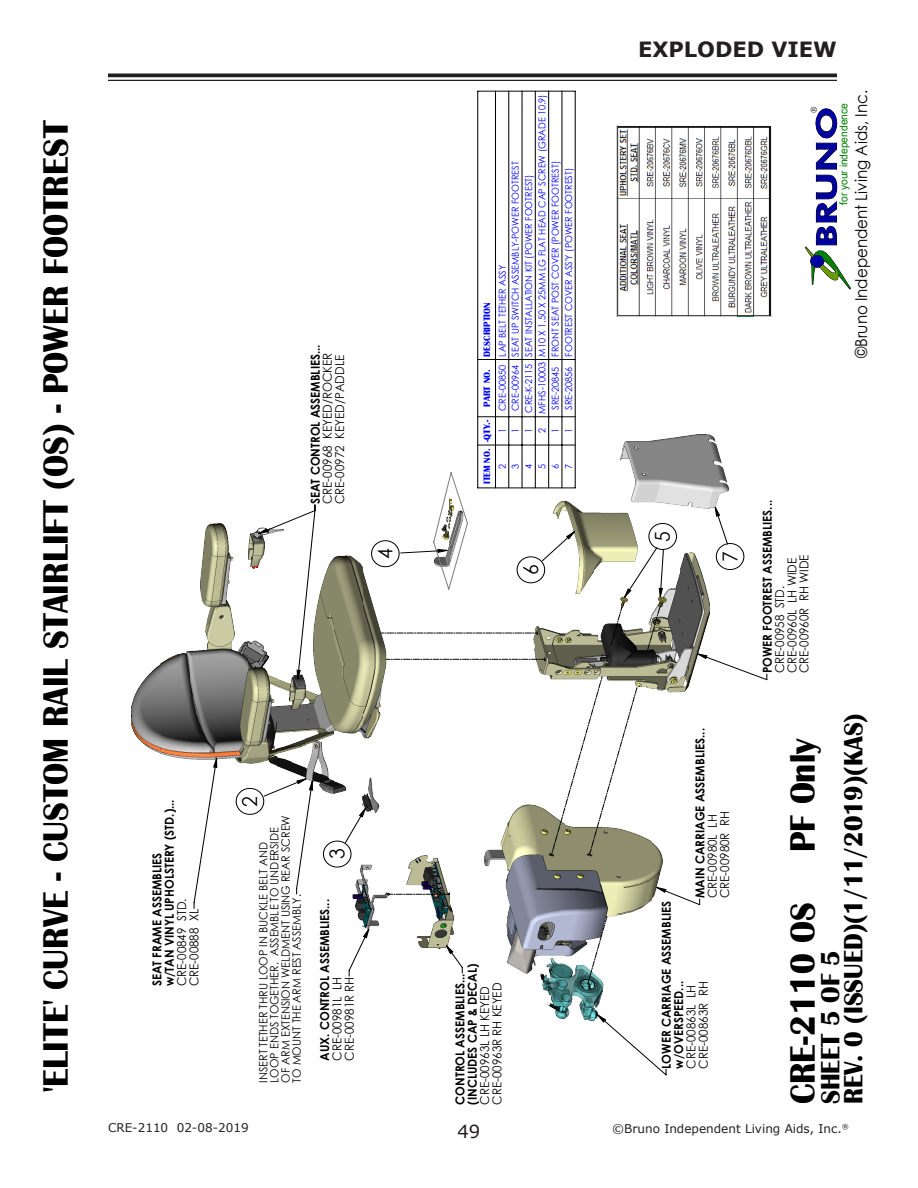
<style>
.page{position:relative;width:918px;height:1188px;background:#fff}
.page>*{position:absolute;margin:0;border:0;box-sizing:border-box;transform-origin:0 0}
.t1{font:700 36.45px "Britannic";color:#000;scale:.94 1}
.t2{font:700 36.45px "Britannic";color:#000;scale:.93 1}
.t3{font:700 27.3px/23px "Britannic";color:#000;scale:.93 1}
.t4{font:700 21px "Verdana";color:#231f20}
.t5{font:20.55px "Century Gothic";color:#000;scale:.94 1}
.t6{font:18px "Verdana";color:#231f20}
.t7{font:16.35px "Century Gothic";color:#000;scale:.92 1}
.t8{font:700 12.3px/12.3px "Century Gothic";color:#000;scale:.94 1}
.t9{font:12.3px/12.3px "Century Gothic";color:#000;scale:.94 1}
.t10{font:12px "Verdana";color:#231f20}
.t11{font:11.55px/11.1px "Century Gothic";color:#000;scale:.94 1}
.t12{font:10.8px "Arial Unicode MS";color:#008000;scale:.94 1}
.t13{font:9.6px "Century Gothic";color:#00f;scale:.94 1}
.t14{font:700 9.6px "Britannic";color:#00f;scale:.95 1}
.t15{font:7.05px "Verdana";color:#231f20}
</style>
<div class="page">
<hr style="left:108px;top:74px;width:729px;height:3px;background:#231f20">
<hr style="left:108px;top:80px;width:729px;height:1px;background:#231f20">
<img style="left:131px;top:352px;width:637px;height:724px">
<img style="left:617px;top:126px;width:154px;height:191px">
<svg style="left:478px;top:445px;width:17px;height:1px"></svg>
<svg style="left:478px;top:417px;width:17px;height:1px"></svg>
<svg style="left:478px;top:359px;width:17px;height:1px"></svg>
<hr style="left:496px;top:445px;width:79px;height:1px;background:#000">
<hr style="left:496px;top:417px;width:79px;height:1px;background:#000">
<hr style="left:496px;top:359px;width:79px;height:1px;background:#000">
<hr style="left:509px;top:91px;width:1px;height:397px;background:#000">
<hr style="left:522px;top:91px;width:1px;height:397px;background:#000">
<hr style="left:535px;top:91px;width:1px;height:397px;background:#000">
<hr style="left:548px;top:91px;width:1px;height:397px;background:#000">
<hr style="left:562px;top:91px;width:1px;height:397px;background:#000">
<hr style="left:495px;top:91px;width:1px;height:397px;background:#000">
<hr style="left:478px;top:488px;width:97px;height:1px;background:#000">
<hr style="left:575px;top:91px;width:1px;height:397px;background:#000">
<hr style="left:478px;top:91px;width:97px;height:1px;background:#000">
<hr style="left:477px;top:91px;width:1px;height:397px;background:#000">
<svg style="left:433px;top:472px;width:35px;height:33px"></svg>
<svg style="left:194px;top:505px;width:573px;height:570px"></svg>
<svg style="left:264px;top:507px;width:464px;height:336px"></svg>
<svg style="left:214px;top:529px;width:493px;height:493px"></svg>
<svg style="left:297px;top:817px;width:16px;height:77px"></svg>
<svg style="left:297px;top:507px;width:423px;height:310px"></svg>
<svg style="left:381px;top:632px;width:157px;height:3px"></svg>
<svg style="left:386px;top:658px;width:159px;height:3px"></svg>
<svg style="left:580px;top:916px;width:27px;height:73px"></svg>
<svg style="left:388px;top:893px;width:62px;height:3px"></svg>
<svg style="left:647px;top:607px;width:13px;height:44px"></svg>
<svg style="left:550px;top:677px;width:87px;height:179px"></svg>
<svg style="left:611px;top:607px;width:12px;height:38px"></svg>
<svg style="left:805px;top:108px;width:46px;height:181px"></svg>
<h1 class="t1" style="left:35px;top:1092px;width:1035px;rotate:-90deg">'ELITE' CURVE - CUSTOM RAIL STAIRLIFT (OS) - POWER FOOTREST</h1>
<p class="t8" style="left:150px;top:986px;width:200px;rotate:-90deg">SEAT FRAME ASSEMBLIES<br>w/TAN VINYL UPHOLSTERY (STD.)...</p>
<p class="t9" style="left:175px;top:986px;width:95px;rotate:-90deg">CRE-00849 STD.<br>CRE-00888 XL</p>
<p class="t8" style="left:309px;top:504px;width:172px;rotate:-90deg">SEAT CONTROL ASSEMBLIES...</p>
<p class="t9" style="left:321px;top:504px;width:163px;rotate:-90deg">CRE-00968 KEYED/ROCKER<br>CRE-00972 KEYED/PADDLE</p>
<h3 class="t5" style="left:235px;top:807px;width:13px;rotate:-90deg">2</h3>
<p class="t11" style="left:258px;top:1083px;width:286px;rotate:-90deg">INSERT TETHER THRU LOOP IN BUCKLE BELT AND LOOP ENDS TOGETHER. ASSEMBLE TO UNDERSIDE OF ARM EXTENSION WELDMENT USING REAR SCREW TO MOUNT THE ARM REST ASSEMBLY.</p>
<h3 class="t5" style="left:323px;top:859px;width:13px;rotate:-90deg">3</h3>
<p class="t8" style="left:318px;top:1061px;width:173px;rotate:-90deg">AUX. CONTROL ASSEMBLIES...</p>
<p class="t9" style="left:331px;top:1061px;width:91px;rotate:-90deg">CRE-00981L LH<br>CRE-00981R RH</p>
<p class="t14" style="left:482px;top:357px;width:58px;rotate:-90deg">DESCRIPTION</p>
<p class="t14" style="left:482px;top:407px;width:41px;rotate:-90deg">PART NO.</p>
<p class="t13" style="left:535px;top:414px;width:342px;rotate:-90deg">MFHS-10003 M10 X 1.50 X 25MM LG FLAT HEAD CAP SCREW (GRADE 10.9)</p>
<p class="t13" style="left:509px;top:411px;width:267px;rotate:-90deg">CRE-00964 SEAT UP SWITCH ASSEMBLY-POWER FOOTREST</p>
<p class="t13" style="left:549px;top:410px;width:266px;rotate:-90deg">SRE-20845 FRONT SEAT POST COVER (POWER FOOTREST)</p>
<p class="t13" style="left:562px;top:410px;width:259px;rotate:-90deg">SRE-20856 FOOTREST COVER ASS'Y (POWER FOOTREST)</p>
<p class="t13" style="left:522px;top:413px;width:254px;rotate:-90deg">CRE-K-2115 SEAT INSTALLATION KIT (POWER FOOTREST)</p>
<p class="t13" style="left:496px;top:411px;width:157px;rotate:-90deg">CRE-00850 LAP BELT TETHER ASSY</p>
<p class="t14" style="left:482px;top:484px;width:69px;rotate:-90deg">ITEM NO. -QTY.-</p>
<p class="t13" style="left:535px;top:433px;width:7px;rotate:-90deg">2</p>
<p class="t13" style="left:496px;top:433px;width:7px;rotate:-90deg">1</p>
<p class="t13" style="left:509px;top:433px;width:7px;rotate:-90deg">1</p>
<p class="t13" style="left:522px;top:433px;width:7px;rotate:-90deg">1</p>
<p class="t13" style="left:549px;top:433px;width:7px;rotate:-90deg">1</p>
<p class="t13" style="left:562px;top:433px;width:7px;rotate:-90deg">1</p>
<p class="t13" style="left:522px;top:469px;width:7px;rotate:-90deg">4</p>
<p class="t13" style="left:562px;top:469px;width:7px;rotate:-90deg">7</p>
<p class="t13" style="left:496px;top:469px;width:7px;rotate:-90deg">2</p>
<p class="t13" style="left:509px;top:469px;width:7px;rotate:-90deg">3</p>
<p class="t13" style="left:535px;top:469px;width:7px;rotate:-90deg">5</p>
<p class="t13" style="left:549px;top:469px;width:7px;rotate:-90deg">6</p>
<h3 class="t4" style="left:638px;top:34px;width:200px">EXPLODED VIEW</h3>
<h3 class="t7" style="left:850px;top:358px;width:293px;rotate:-90deg">©Bruno Independent Living Aids, Inc.</h3>
<p class="t12" style="left:836px;top:205px;width:110px;rotate:-90deg">for your independence</p>
<h3 class="t5" style="left:648px;top:542px;width:13px;rotate:-90deg">5</h3>
<h3 class="t5" style="left:371px;top:559px;width:13px;rotate:-90deg">4</h3>
<h3 class="t5" style="left:716px;top:562px;width:13px;rotate:-90deg">7</h3>
<h3 class="t5" style="left:516px;top:575px;width:13px;rotate:-90deg">6</h3>
<p class="t8" style="left:453px;top:1105px;width:152px;rotate:-90deg">CONTROL ASSEMBLIES... (INCLUDES CAP &amp; DECAL)</p>
<p class="t9" style="left:478px;top:1105px;width:131px;rotate:-90deg">CRE-00963L LH KEYED<br>CRE-00963R RH KEYED</p>
<p class="t8" style="left:693px;top:898px;width:182px;rotate:-90deg">MAIN CARRIAGE ASSEMBLIES...</p>
<p class="t9" style="left:706px;top:898px;width:94px;rotate:-90deg">CRE-00980L LH<br>CRE-00980R RH</p>
<p class="t8" style="left:660px;top:1069px;width:180px;rotate:-90deg">LOWER CARRIAGE ASSEMBLIES w/OVERSPEED...</p>
<p class="t9" style="left:685px;top:1069px;width:94px;rotate:-90deg">CRE-00863L LH<br>CRE-00863R RH</p>
<p class="t8" style="left:761px;top:673px;width:186px;rotate:-90deg">POWER FOOTREST ASSEMBLIES...</p>
<p class="t9" style="left:773px;top:673px;width:128px;rotate:-90deg">CRE-00958 STD.<br>CRE-00960L LH WIDE<br>CRE-00960R RH WIDE</p>
<h2 class="t3" style="left:819px;top:1104px;width:422px;rotate:-90deg">SHEET 5 OF 5<br>REV. 0 (ISSUED)(1/11/2019)(KAS)</h2>
<h1 class="t2" style="left:782px;top:852px;width:124px;rotate:-90deg">PF Only</h1>
<h1 class="t2" style="left:782px;top:1104px;width:218px;rotate:-90deg">CRE-2110 OS</h1>
<p class="t10" style="left:108px;top:1119px;width:142px">CRE-2110 02-08-2019</p>
<p class="t15" style="left:842px;top:1122px;width:8px">®</p>
<h3 class="t6" style="left:458px;top:1119px;width:24px">49</h3>
<p class="t10" style="left:612px;top:1120px;width:231px">©Bruno Independent Living Aids, Inc.</p>
</div>
